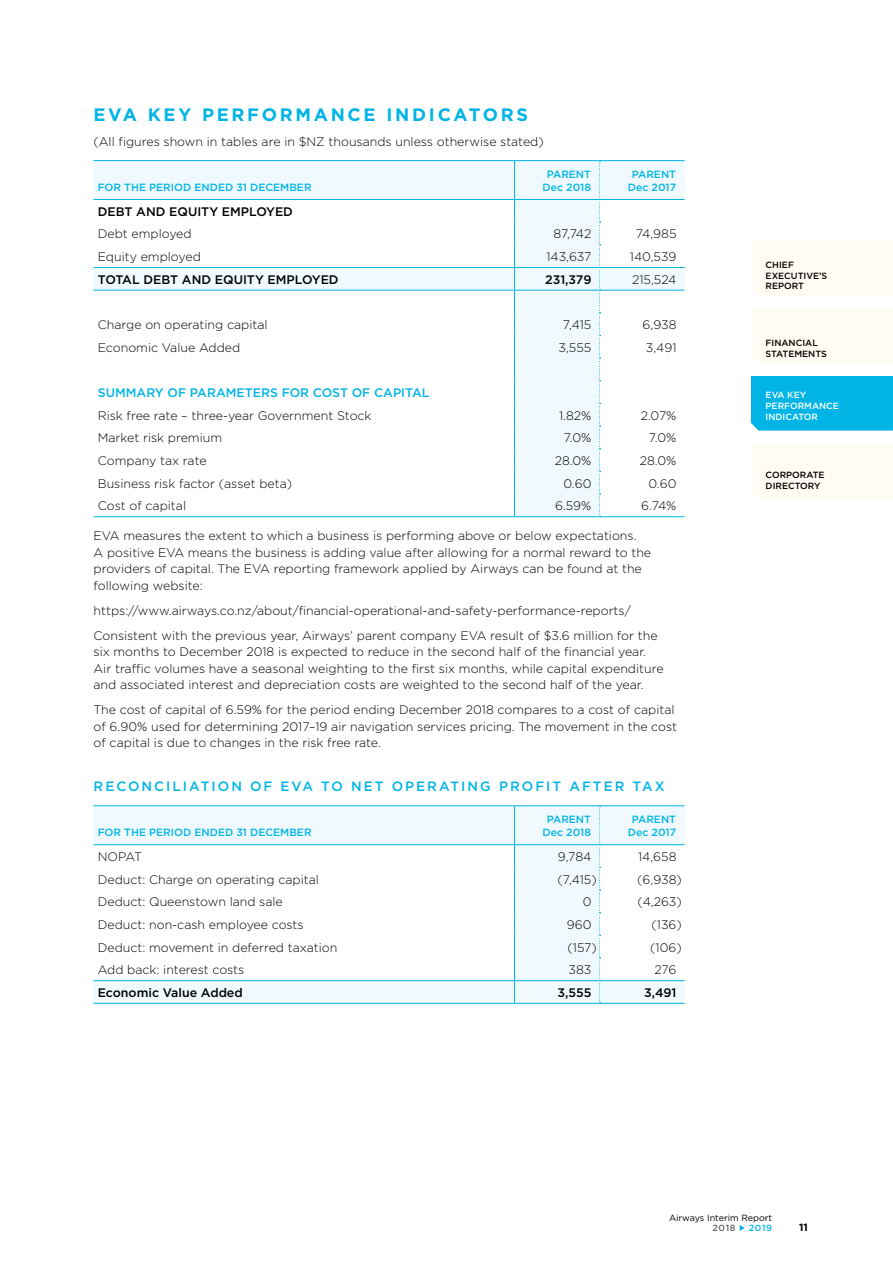
<style>
.page{position:relative;width:893px;height:1263px;background:#fff}
.page>*{position:absolute;margin:0;border:0;box-sizing:border-box;transform-origin:0 0}
.t1{font:700 18px "Gotham";letter-spacing:.15em;color:#00b5e5}
.t2{font:500 13.5px "Gotham";letter-spacing:.15em;color:#00b5e5}
.t3{font:300 12.3px/16.5px "Gotham";color:#000}
.t4{font:500 12.3px "Gotham";color:#000}
.t5{font:500 12.3px "Gotham";color:#00b5e5}
.t6{font:500 10.5px/13.5px "Gotham";color:#00b5e5;text-align:center}
.t7{font:700 10.5px "Gotham";color:#000}
.t8{font:500 9px/10.8px "Gotham";color:#000}
.t9{font:500 9px/10.8px "Gotham";color:#fff}
.t10{font:9px "Gotham";color:#000}
.t11{font:500 9px "Gotham";color:#646363}
.t12{font:500 9px "Gotham";color:#00b5e5}
</style>
<div class="page">
<div style="left:751px;top:376px;width:142px;height:54px;background:#00b5e5"></div>
<hr style="left:94px;top:160px;width:420px;height:1px;background:#00b5e5">
<hr style="left:514px;top:160px;width:86px;height:1px;background:#00b5e5">
<hr style="left:600px;top:160px;width:85px;height:1px;background:#00b5e5">
<svg style="left:94px;top:161px;width:591px;height:356px"></svg>
<hr style="left:94px;top:805px;width:420px;height:1px;background:#00b5e5">
<hr style="left:514px;top:805px;width:86px;height:1px;background:#00b5e5">
<hr style="left:600px;top:805px;width:85px;height:1px;background:#00b5e5">
<hr style="left:94px;top:1003px;width:420px;height:1px;background:#00b5e5">
<hr style="left:514px;top:1003px;width:86px;height:1px;background:#00b5e5">
<hr style="left:600px;top:1003px;width:85px;height:1px;background:#00b5e5">
<svg style="left:94px;top:806px;width:591px;height:197px"></svg>
<svg style="left:740px;top:1225px;width:5px;height:6px"></svg>
<div style="left:751px;top:241px;width:142px;height:54px;background:#fffcf3"></div>
<div style="left:751px;top:309px;width:142px;height:54px;background:#fffcf3"></div>
<div style="left:751px;top:444px;width:142px;height:54px;background:#fffcf3"></div>
<h1 class="t1" style="left:94px;top:102px;width:436px">EVA KEY PERFORMANCE INDICATORS</h1>
<p class="t3" style="left:94px;top:133px;width:452px">(All figures shown in tables are in $NZ thousands unless otherwise stated)</p>
<p class="t6" style="left:98px;top:180px;width:215px">FOR THE PERIOD ENDED 31 DECEMBER</p>
<p class="t6" style="left:543px;top:167px;width:50px">PARENT<br>Dec 2018</p>
<p class="t6" style="left:628px;top:167px;width:50px">PARENT<br>Dec 2017</p>
<p class="t4" style="left:98px;top:203px;width:197px">DEBT AND EQUITY EMPLOYED</p>
<p class="t3" style="left:98px;top:225px;width:95px">Debt employed</p>
<p class="t3" style="left:553px;top:225px;width:40px">87,742</p>
<p class="t3" style="left:636px;top:225px;width:42px">74,985</p>
<p class="t3" style="left:98px;top:248px;width:105px">Equity employed</p>
<p class="t3" style="left:546px;top:248px;width:47px">143,637</p>
<p class="t3" style="left:630px;top:248px;width:48px">140,539</p>
<p class="t4" style="left:98px;top:271px;width:242px">TOTAL DEBT AND EQUITY EMPLOYED</p>
<p class="t4" style="left:545px;top:271px;width:48px">231,379</p>
<p class="t3" style="left:632px;top:271px;width:46px">215,524</p>
<p class="t3" style="left:98px;top:316px;width:171px">Charge on operating capital</p>
<p class="t3" style="left:563px;top:316px;width:30px">7,415</p>
<p class="t3" style="left:642px;top:316px;width:35px">6,938</p>
<p class="t3" style="left:98px;top:339px;width:144px">Economic Value Added</p>
<p class="t3" style="left:559px;top:339px;width:34px">3,555</p>
<p class="t3" style="left:646px;top:339px;width:32px">3,491</p>
<p class="t5" style="left:98px;top:385px;width:333px">SUMMARY OF PARAMETERS FOR COST OF CAPITAL</p>
<p class="t3" style="left:98px;top:407px;width:275px">Risk free rate – three-year Government Stock</p>
<p class="t3" style="left:559px;top:407px;width:34px">1.82%</p>
<p class="t3" style="left:641px;top:407px;width:37px">2.07%</p>
<p class="t3" style="left:98px;top:429px;width:126px">Market risk premium</p>
<p class="t3" style="left:564px;top:429px;width:29px">7.0%</p>
<p class="t3" style="left:649px;top:429px;width:29px">7.0%</p>
<p class="t3" style="left:98px;top:452px;width:110px">Company tax rate</p>
<p class="t3" style="left:555px;top:452px;width:38px">28.0%</p>
<p class="t3" style="left:640px;top:452px;width:38px">28.0%</p>
<p class="t3" style="left:98px;top:475px;width:196px">Business risk factor (asset beta)</p>
<p class="t3" style="left:563px;top:475px;width:30px">0.60</p>
<p class="t3" style="left:648px;top:475px;width:30px">0.60</p>
<p class="t3" style="left:98px;top:497px;width:90px">Cost of capital</p>
<p class="t3" style="left:555px;top:497px;width:38px">6.59%</p>
<p class="t3" style="left:641px;top:497px;width:37px">6.74%</p>
<p class="t3" style="left:94px;top:527px;width:559px">EVA measures the extent to which a business is performing above or below expectations.<br>A positive EVA means the business is adding value after allowing for a normal reward to the providers of capital. The EVA reporting framework applied by Airways can be found at the following website:</p>
<p class="t3" style="left:94px;top:598px;width:566px;line-height:25px">https://www.airways.co.nz/about/financial-operational-and-safety-performance-reports/<br>Consistent with the previous year, Airways’ parent company EVA result of $3.6 million for the</p>
<p class="t3" style="left:94px;top:643px;width:572px">six months to December 2018 is expected to reduce in the second half of the financial year.<br>Air traffic volumes have a seasonal weighting to the first six months, while capital expenditure and associated interest and depreciation costs are weighted to the second half of the year.</p>
<p class="t3" style="left:94px;top:701px;width:585px">The cost of capital of 6.59% for the period ending December 2018 compares to a cost of capital of 6.90% used for determining 2017–19 air navigation services pricing. The movement in the cost of capital is due to changes in the risk free rate.</p>
<p class="t2" style="left:94px;top:777px;width:572px">RECONCILIATION OF EVA TO NET OPERATING PROFIT AFTER TAX</p>
<p class="t6" style="left:98px;top:826px;width:215px">FOR THE PERIOD ENDED 31 DECEMBER</p>
<p class="t6" style="left:543px;top:812px;width:50px">PARENT<br>Dec 2018</p>
<p class="t6" style="left:628px;top:812px;width:50px">PARENT<br>Dec 2017</p>
<p class="t3" style="left:98px;top:848px;width:46px">NOPAT</p>
<p class="t3" style="left:558px;top:848px;width:35px">9,784</p>
<p class="t3" style="left:638px;top:848px;width:40px">14,658</p>
<p class="t3" style="left:98px;top:871px;width:223px">Deduct: Charge on operating capital</p>
<p class="t3" style="left:558px;top:871px;width:41px">(7,415)</p>
<p class="t3" style="left:637px;top:871px;width:46px">(6,938)</p>
<p class="t3" style="left:98px;top:893px;width:187px">Deduct: Queenstown land sale</p>
<p class="t3" style="left:583px;top:893px;width:10px">0</p>
<p class="t3" style="left:637px;top:893px;width:46px">(4,263)</p>
<p class="t3" style="left:98px;top:916px;width:207px">Deduct: non-cash employee costs</p>
<p class="t3" style="left:567px;top:916px;width:26px">960</p>
<p class="t3" style="left:651px;top:916px;width:32px">(136)</p>
<p class="t3" style="left:98px;top:939px;width:241px">Deduct: movement in deferred taxation</p>
<p class="t3" style="left:568px;top:939px;width:31px">(157)</p>
<p class="t3" style="left:650px;top:939px;width:33px">(106)</p>
<p class="t3" style="left:98px;top:961px;width:148px">Add back: interest costs</p>
<p class="t3" style="left:569px;top:961px;width:24px">383</p>
<p class="t3" style="left:654px;top:961px;width:24px">276</p>
<p class="t4" style="left:98px;top:984px;width:146px">Economic Value Added</p>
<p class="t4" style="left:557px;top:984px;width:36px">3,555</p>
<p class="t4" style="left:644px;top:984px;width:34px">3,491</p>
<p class="t8" style="left:766px;top:259px;width:63px">CHIEF<br>EXECUTIVE’S<br>REPORT</p>
<p class="t8" style="left:766px;top:337px;width:63px">FINANCIAL<br>STATEMENTS</p>
<p class="t9" style="left:766px;top:389px;width:75px">EVA KEY<br>PERFORMANCE<br>INDICATOR</p>
<p class="t8" style="left:766px;top:469px;width:60px">CORPORATE<br>DIRECTORY</p>
<p class="t10" style="left:669px;top:1211px;width:105px">Airways Interim Report</p>
<p class="t11" style="left:712px;top:1222px;width:25px">2018</p>
<p class="t12" style="left:749px;top:1222px;width:25px">2019</p>
<p class="t7" style="left:799px;top:1220px;width:10px">11</p>
</div>
